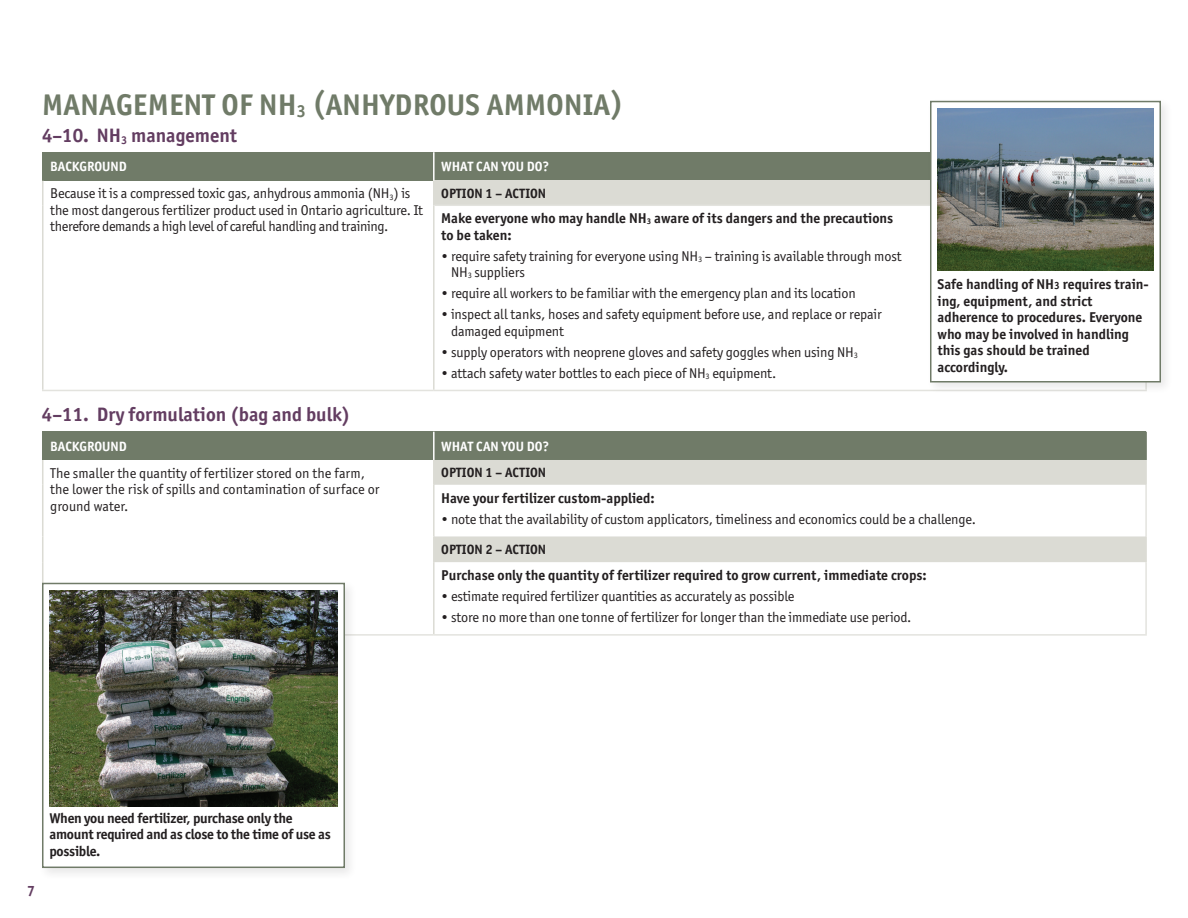
<style>
.page{position:relative;width:1188px;height:918px;background:#fff}
.page>*{position:absolute;margin:0;border:0;box-sizing:border-box;transform-origin:0 0}
.t1{font:700 30px "Officina Sans ITC Pro";letter-spacing:.01em;color:#707b68}
.t2{font:700 19.5px "Officina Sans ITC Pro";color:#633d61}
.t3{font:700 15px "Officina Sans ITC Pro";color:#633d61}
.t4{font:14.25px/16.5px "Officina Sans ITC Pro";letter-spacing:-.01em;color:#231f20}
.t5{font:700 14.25px/16.5px "Officina Sans ITC Pro";color:#231f20}
.t6{font:700 14.25px/16.5px "Officina Sans ITC Pro";letter-spacing:-.02em;color:#231f20}
.t7{font:700 13.5px "Officina Sans ITC Pro";color:#fff}
.t8{font:700 13.5px "Officina Sans ITC Pro";color:#231f20}
.s1{font-size:17.55px}
.s2{font-size:10.5px}
</style>
<div class="page">
<div style="left:43px;top:152px;width:391px;height:28px;background:#707b68"></div>
<div style="left:434px;top:152px;width:712px;height:28px;background:#707b68"></div>
<div style="left:434px;top:180px;width:712px;height:25px;background:#dbdbd4"></div>
<hr style="left:42px;top:180px;width:2px;height:25px;background:#dbdbd4">
<hr style="left:42px;top:205px;width:2px;height:185px;background:#dbdbd4">
<hr style="left:433px;top:180px;width:2px;height:25px;background:#dbdbd4">
<hr style="left:42px;top:390px;width:392px;height:1px;background:#e3e3de">
<hr style="left:433px;top:205px;width:2px;height:185px;background:#dbdbd4">
<hr style="left:435px;top:205px;width:712px;height:1px;background:#e3e3de">
<hr style="left:434px;top:390px;width:713px;height:1px;background:#e3e3de">
<hr style="left:42px;top:152px;width:2px;height:28px;background:#707b68">
<hr style="left:433px;top:152px;width:2px;height:28px;background:#fff">
<div style="left:43px;top:432px;width:391px;height:28px;background:#707b68"></div>
<div style="left:434px;top:432px;width:712px;height:28px;background:#707b68"></div>
<svg style="left:435px;top:460px;width:710px;height:102px"></svg>
<hr style="left:1145px;top:432px;width:2px;height:28px;background:#707b68">
<hr style="left:42px;top:485px;width:1px;height:51px;background:#dbdbd4">
<svg style="left:42px;top:536px;width:1px;height:26px"></svg>
<hr style="left:42px;top:562px;width:1px;height:72px;background:#dbdbd4">
<hr style="left:433px;top:460px;width:2px;height:25px;background:#dbdbd4">
<hr style="left:1145px;top:460px;width:2px;height:25px;background:#dbdbd4">
<hr style="left:433px;top:485px;width:2px;height:51px;background:#dbdbd4">
<hr style="left:1145px;top:485px;width:2px;height:51px;background:#e3e3de">
<hr style="left:433px;top:536px;width:2px;height:26px;background:#dbdbd4">
<hr style="left:1145px;top:536px;width:2px;height:26px;background:#dbdbd4">
<hr style="left:42px;top:634px;width:392px;height:2px;background:#e3e3de">
<hr style="left:433px;top:562px;width:2px;height:72px;background:#dbdbd4">
<hr style="left:1145px;top:562px;width:2px;height:72px;background:#e3e3de">
<hr style="left:434px;top:634px;width:713px;height:2px;background:#e3e3de">
<svg style="left:42px;top:432px;width:1px;height:53px"></svg>
<hr style="left:433px;top:432px;width:2px;height:28px;background:#fff">
<div style="left:38px;top:579px;width:319px;height:302px;background:#231f20;opacity:.1"></div>
<div style="left:42px;top:583px;width:303px;height:285px;background:#fff;border:2px solid #707b68"></div>
<img style="left:50px;top:590px;width:288px;height:216px">
<div style="left:926px;top:97px;width:248px;height:298px;background:#231f20;opacity:.1"></div>
<div style="left:930px;top:101px;width:231px;height:281px;background:#fff;border:2px solid #707b68"></div>
<img style="left:938px;top:108px;width:216px;height:162px">
<h1 class="t1" style="left:42px;top:86px;width:583px">MANAGEMENT OF NH<span class="s1">3</span> (ANHYDROUS AMMONIA)</h1>
<h2 class="t2" style="left:42px;top:123px;width:197px">4–10. NH<sub>3</sub> management</h2>
<p class="t7" style="left:50px;top:158px;width:78px">BACKGROUND</p>
<p class="t7" style="left:441px;top:158px;width:109px">WHAT CAN YOU DO?</p>
<p class="t4" style="left:50px;top:185px;width:374px">Because it is a compressed toxic gas, anhydrous ammonia (NH<sub>3</sub>) is the most dangerous fertilizer product used in Ontario agriculture. It therefore demands a high level of careful handling and training.</p>
<p class="t8" style="left:441px;top:185px;width:106px">OPTION 1 – ACTION</p>
<p class="t5" style="left:441px;top:210px;width:454px">Make everyone who may handle NH<sub>3</sub> aware of its dangers and the precautions to be taken:</p>
<p class="t4" style="left:451px;top:247px;width:452px;text-indent:-10px">• require safety training for everyone using NH<sub>3</sub> – training is available through most<br>NH<sub>3</sub> suppliers</p>
<p class="t4" style="left:441px;top:285px;width:416px">• require all workers to be familiar with the emergency plan and its location</p>
<p class="t4" style="left:451px;top:306px;width:432px;text-indent:-10px">• inspect all tanks, hoses and safety equipment before use, and replace or repair damaged equipment</p>
<p class="t4" style="left:441px;top:343px;width:418px">• supply operators with neoprene gloves and safety goggles when using NH<sub>3</sub></p>
<p class="t4" style="left:441px;top:364px;width:337px">• attach safety water bottles to each piece of NH<sub>3</sub> equipment.</p>
<p class="t5" style="left:938px;top:276px;width:213px">Safe handling of NH<span class="s2">3</span> requires train&shy;ing, equipment, and strict adherence to procedures. Everyone who may be involved in handling this gas should be trained accordingly.</p>
<h2 class="t2" style="left:42px;top:402px;width:310px">4–11. Dry formulation (bag and bulk)</h2>
<p class="t7" style="left:50px;top:438px;width:78px">BACKGROUND</p>
<p class="t7" style="left:441px;top:438px;width:109px">WHAT CAN YOU DO?</p>
<p class="t4" style="left:50px;top:465px;width:331px">The smaller the quantity of fertilizer stored on the farm, the lower the risk of spills and contamination of surface or ground water.</p>
<p class="t8" style="left:441px;top:464px;width:106px">OPTION 1 – ACTION</p>
<p class="t5" style="left:441px;top:489px;width:215px">Have your fertilizer custom-applied:</p>
<p class="t4" style="left:441px;top:510px;width:536px">• note that the availability of custom applicators, timeliness and economics could be a challenge.</p>
<p class="t8" style="left:441px;top:541px;width:106px">OPTION 2 – ACTION</p>
<p class="t5" style="left:441px;top:567px;width:487px">Purchase only the quantity of fertilizer required to grow current, immediate crops:</p>
<p class="t4" style="left:441px;top:588px;width:355px">• estimate required fertilizer quantities as accurately as possible</p>
<p class="t4" style="left:441px;top:609px;width:472px">• store no more than one tonne of fertilizer for longer than the immediate use period.</p>
<p class="t3" style="left:27px;top:882px;width:10px">7</p>
<p class="t6" style="left:50px;top:809px;width:283px">When you need fertilizer, purchase only the amount required and as close to the time of use as possible.</p>
</div>
